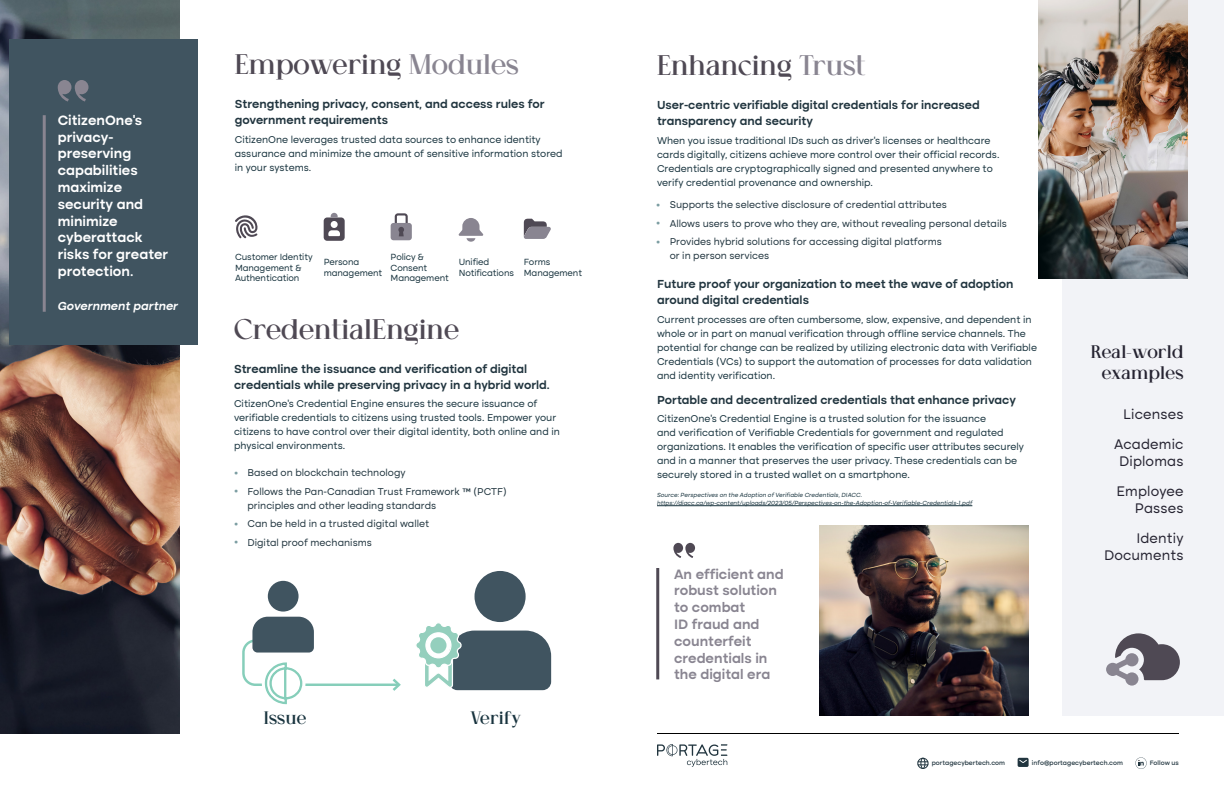
<style>
.page{position:relative;width:1224px;height:792px;background:#fff}
.page>*{position:absolute;margin:0;border:0;box-sizing:border-box;transform-origin:0 0}
.t1{font:700 28px "Cellofy";color:#4f4954}
.t2{font:700 18px/21.6px "Cellofy";letter-spacing:.01em;color:#252331;text-align:right}
.t3{font:700 17.9px "Cellofy";letter-spacing:.01em;color:#18333e}
.t4{font:600 14px/16.8px "Altone";color:#fff}
.t5{font:600 14px/16.8px "Altone";color:#898591}
.t6{font:14px/30.3px "Altone";letter-spacing:.01em;color:#252331}
.t7{font:600 12px/16px "Altone";color:#21353f}
.t8{font:italic 600 12px "Altone";color:#fff}
.t9{font:10px/14px "Altone";color:#18333e}
.t10{font:10px/14px "Altone";color:#21353f}
.t11{font:9px/10.8px "Altone";letter-spacing:-.01em;color:#18333e}
.t12{font:500 6.5px "Altone";color:#21353f}
.t13{font:italic 6px/8px "Altone";color:#18333e}
.s1{color:#898591}
.s2{color:#21353f}
.s3{font-weight:600;font-size:14px;color:#7b9da2}
</style>
<div class="page">
<hr style="left:657px;top:733px;width:522px;height:1px;background:#000">
<svg style="left:657px;top:744px;width:70px;height:23px"></svg>
<svg style="left:235px;top:215px;width:23px;height:23px"></svg>
<svg style="left:324px;top:213px;width:21px;height:28px"></svg>
<div style="left:391px;top:223px;width:21px;height:17px;background:#898591;border-radius:3px"></div>
<svg style="left:395px;top:213px;width:13px;height:23px"></svg>
<svg style="left:458px;top:218px;width:26px;height:24px"></svg>
<svg style="left:524px;top:219px;width:27px;height:20px"></svg>
<img style="left:0;top:0;width:180px;height:734px">
<div style="left:9px;top:39px;width:189px;height:305px;background:#405460"></div>
<svg style="left:58px;top:80px;width:31px;height:22px"></svg>
<hr style="left:43px;top:115px;width:3px;height:197px;background:#898591">
<div style="left:268px;top:581px;width:31px;height:31px;background:#405460;border-radius:50%"></div>
<div style="left:475px;top:571px;width:51px;height:51px;background:#405460;border-radius:50%"></div>
<svg style="left:416px;top:620px;width:135px;height:70px"></svg>
<svg style="left:242px;top:617px;width:159px;height:88px"></svg>
<div style="left:1062px;top:0;width:162px;height:716px;background:#f2f3f7"></div>
<img style="left:1038px;top:0;width:150px;height:279px">
<img style="left:819px;top:526px;width:209px;height:190px">
<hr style="left:656px;top:568px;width:3px;height:111px;background:#4f4954">
<svg style="left:673px;top:543px;width:22px;height:15px"></svg>
<svg style="left:1106px;top:633px;width:74px;height:53px"></svg>
<hr style="left:657px;top:506px;width:315px;height:1px;background:#18333e">
<svg style="left:917px;top:758px;width:12px;height:11px"></svg>
<div style="left:1018px;top:758px;width:11px;height:9px;background:#21353f;border-radius:2px"></div>
<svg style="left:1019px;top:760px;width:8px;height:3px"></svg>
<svg style="left:1135px;top:757px;width:12px;height:12px"></svg>
<h3 class="t4" style="left:58px;top:112px;width:112px">CitizenOne’s privacy&shy;preserving capabilities maximize security and minimize cyberattack risks for greater protection.</h3>
<p class="t8" style="left:58px;top:301px;width:122px">Government partner</p>
<h1 class="t1" style="left:235px;top:48px;width:286px">Empowering <span class="s1">Modules</span></h1>
<p class="t7" style="left:235px;top:97px;width:312px">Strengthening privacy, consent, and access rules for government requirements</p>
<p class="t9" style="left:235px;top:133px;width:329px">CitizenOne leverages trusted data sources to enhance identity assurance and minimize the amount of sensitive information stored in your systems<span class="s2">.</span></p>
<h1 class="t1" style="left:657px;top:48px;width:210px">Enhancing <span class="s1">Trust</span></h1>
<p class="t7" style="left:657px;top:98px;width:324px">User-centric verifiable digital credentials for increased transparency and security</p>
<p class="t9" style="left:657px;top:134px;width:344px">When you issue traditional IDs such as driver’s licenses or healthcare cards digitally, citizens achieve more control over their official records.<br>Credentials are cryptographically signed and presented anywhere to verify credential provenance and ownership.</p>
<p class="t10" style="left:656px;top:198px;width:292px"><span class="s3">•</span> Supports the selective disclosure of credential attributes</p>
<p class="t10" style="left:656px;top:217px;width:352px"><span class="s3">•</span> Allows users to prove who they are, without revealing personal details</p>
<p class="t10" style="left:656px;top:235px;width:287px"><span class="s3">•</span> Provides hybrid solutions for accessing digital platforms</p>
<p class="t11" style="left:235px;top:252px;width:79px">Customer Identity</p>
<p class="t10" style="left:670px;top:249px;width:101px">or in person services</p>
<p class="t11" style="left:235px;top:263px;width:68px">Management &amp;<br>Authentication</p>
<p class="t11" style="left:324px;top:257px;width:60px">Persona management</p>
<p class="t11" style="left:391px;top:252px;width:60px">Policy &amp;<br>Consent<br>Management</p>
<p class="t11" style="left:459px;top:257px;width:57px">Unified<br>Notifications</p>
<p class="t11" style="left:524px;top:257px;width:60px">Forms<br>Management</p>
<p class="t7" style="left:657px;top:277px;width:358px">Future proof your organization to meet the wave of adoption around digital credentials</p>
<p class="t9" style="left:657px;top:313px;width:382px">Current processes are often cumbersome, slow, expensive, and dependent in whole or in part on manual verification through offline service channels. The potential for change can be realized by utilizing electronic data with Verifiable Credentials (VCs) to support the automation of processes for data validation and identity verification.</p>
<p class="t7" style="left:657px;top:392px;width:361px">Portable and decentralized credentials that enhance privacy</p>
<p class="t9" style="left:657px;top:412px;width:369px">CitizenOne’s Credential Engine is a trusted solution for the issuance<br>and verification of Verifiable Credentials for government and regulated organizations. It enables the verification of specific user attributes securely and in a manner that preserves the user privacy. These credentials can be securely stored in a trusted wallet on a smartphone.</p>
<p class="t13" style="left:657px;top:491px;width:317px">Source: Perspectives on the Adoption of Verifiable Credentials, DIACC. https://diacc.ca/wp-content/uploads/2023/05/Perspectives-on-the-Adoption-of-Verifiable-Credentials-1.pdf</p>
<h1 class="t1" style="left:234px;top:312px;width:227px">CredentialEngine</h1>
<p class="t7" style="left:234px;top:361px;width:317px">Streamline the issuance and verification of digital credentials while preserving privacy in a hybrid world.</p>
<p class="t9" style="left:234px;top:397px;width:327px">CitizenOne’s Credential Engine ensures the secure issuance of verifiable credentials to citizens using trusted tools. Empower your citizens to have control over their digital identity, both online and in physical environments.</p>
<p class="t10" style="left:234px;top:466px;width:173px"><span class="s3">•</span> Based on blockchain technology</p>
<p class="t10" style="left:248px;top:485px;width:261px;text-indent:-14px"><span class="s3">•</span> Follows the Pan-Canadian Trust Framework ™ (PCTF) principles and other leading standards</p>
<p class="t10" style="left:234px;top:517px;width:197px"><span class="s3">•</span> Can be held in a trusted digital wallet</p>
<p class="t10" style="left:234px;top:536px;width:139px"><span class="s3">•</span> Digital proof mechanisms</p>
<h3 class="t3" style="left:264px;top:707px;width:44px">Issue</h3>
<h3 class="t3" style="left:470px;top:707px;width:53px">Verify</h3>
<h3 class="t5" style="left:674px;top:566px;width:111px">An efficient and robust solution to combat<br>ID fraud and counterfeit credentials in the digital era</h3>
<h2 class="t2" style="left:1091px;top:340px;width:94px">Real-world examples</h2>
<h3 class="t6" style="left:1114px;top:399px;width:71px;text-align:right">Licenses<br>Academic</h3>
<h3 class="t6" style="left:1116px;top:447px;width:69px">Diplomas<br>Employee</h3>
<h3 class="t6" style="left:1135px;top:494px;width:50px">Passes<br>Identiy</h3>
<h3 class="t6" style="left:1104px;top:541px;width:81px">Documents</h3>
<p class="t12" style="left:932px;top:760px;width:75px">portagecybertech.com</p>
<p class="t12" style="left:1032px;top:760px;width:93px">info@portagecybertech.com</p>
<p class="t12" style="left:1150px;top:760px;width:31px">Follow us</p>
</div>
